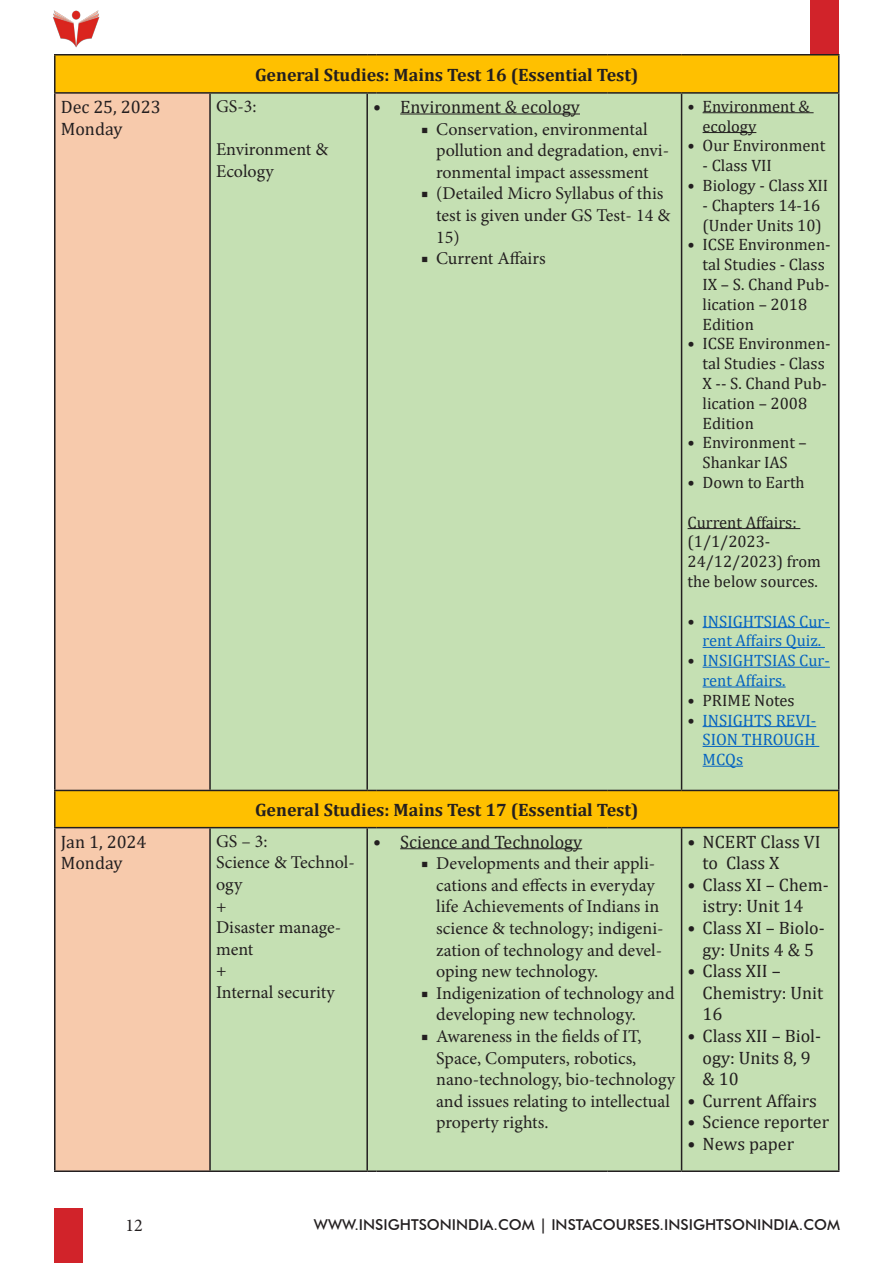
<style>
.page{position:relative;width:893px;height:1263px;background:#fff}
.page>*{position:absolute;margin:0;border:0;box-sizing:border-box;transform-origin:0 0}
.t1{font:18px/21.6px "Minion Pro";color:#231f20}
.Paragraph_cambaria{font:18px/21.6px "Cambria";color:#231f20}
.Paragraph_cambaria-2{font:700 18px "Cambria";color:#231f20}
.Paragraph_cambaria-3{font:16.5px/19.8px "Cambria";color:#231f20}
.t2{font:16.5px/19.8px "Cambria";color:#0563c1;text-align:center}
.t3{font:500 15px "Futura BT";color:#231f20}
.s1{color:#231f20}
</style>
<div class="page">
<div style="left:54px;top:1209px;width:28px;height:54px;background:#d1232a"></div>
<div style="left:810px;top:0;width:29px;height:54px;background:#d1232a"></div>
<img style="left:53px;top:10px;width:47px;height:38px">
<div style="left:55px;top:55px;width:784px;height:38px;background:#ffc000"></div>
<div style="left:56px;top:94px;width:153px;height:1076px;background:#f7caac"></div>
<div style="left:211px;top:94px;width:627px;height:1076px;background:#c5e0b3"></div>
<div style="left:55px;top:790px;width:784px;height:38px;background:#ffc000"></div>
<hr style="left:54px;top:54px;width:156px;height:2px;background:#231f20">
<hr style="left:54px;top:56px;width:2px;height:36px;background:#231f20">
<hr style="left:210px;top:54px;width:157px;height:2px;background:#231f20">
<svg style="left:367px;top:54px;width:9px;height:2px"></svg>
<hr style="left:376px;top:54px;width:232px;height:2px;background:#231f20">
<hr style="left:608px;top:54px;width:74px;height:2px;background:#231f20">
<hr style="left:682px;top:54px;width:157px;height:2px;background:#231f20">
<hr style="left:838px;top:56px;width:1px;height:36px;background:#231f20">
<hr style="left:54px;top:92px;width:156px;height:2px;background:#231f20">
<hr style="left:54px;top:94px;width:2px;height:696px;background:#231f20">
<hr style="left:210px;top:92px;width:157px;height:2px;background:#231f20">
<hr style="left:209px;top:94px;width:2px;height:696px;background:#231f20">
<svg style="left:367px;top:92px;width:9px;height:2px"></svg>
<hr style="left:366px;top:94px;width:2px;height:696px;background:#231f20">
<hr style="left:376px;top:92px;width:232px;height:2px;background:#231f20">
<hr style="left:608px;top:92px;width:74px;height:2px;background:#231f20">
<hr style="left:682px;top:92px;width:157px;height:2px;background:#231f20">
<hr style="left:681px;top:94px;width:1px;height:696px;background:#231f20">
<hr style="left:838px;top:94px;width:1px;height:696px;background:#231f20">
<hr style="left:54px;top:790px;width:156px;height:1px;background:#231f20">
<hr style="left:54px;top:791px;width:2px;height:36px;background:#231f20">
<hr style="left:210px;top:790px;width:157px;height:1px;background:#231f20">
<hr style="left:376px;top:790px;width:232px;height:1px;background:#231f20">
<hr style="left:608px;top:790px;width:74px;height:1px;background:#231f20">
<hr style="left:682px;top:790px;width:157px;height:1px;background:#231f20">
<hr style="left:838px;top:791px;width:1px;height:36px;background:#231f20">
<hr style="left:54px;top:827px;width:156px;height:1px;background:#231f20">
<hr style="left:54px;top:828px;width:2px;height:342px;background:#231f20">
<hr style="left:210px;top:827px;width:157px;height:1px;background:#231f20">
<hr style="left:209px;top:828px;width:2px;height:342px;background:#231f20">
<hr style="left:366px;top:828px;width:2px;height:342px;background:#231f20">
<hr style="left:376px;top:827px;width:232px;height:1px;background:#231f20">
<hr style="left:608px;top:827px;width:74px;height:1px;background:#231f20">
<hr style="left:682px;top:827px;width:157px;height:1px;background:#231f20">
<hr style="left:681px;top:828px;width:1px;height:342px;background:#231f20">
<hr style="left:838px;top:828px;width:1px;height:342px;background:#231f20">
<hr style="left:54px;top:1170px;width:156px;height:2px;background:#231f20">
<hr style="left:210px;top:1170px;width:157px;height:2px;background:#231f20">
<svg style="left:367px;top:1170px;width:9px;height:2px"></svg>
<hr style="left:376px;top:1170px;width:232px;height:2px;background:#231f20">
<hr style="left:608px;top:1170px;width:74px;height:2px;background:#231f20">
<hr style="left:682px;top:1170px;width:157px;height:2px;background:#231f20">
<hr style="left:400px;top:113px;width:180px;height:2px;background:#231f20">
<hr style="left:703px;top:112px;width:111px;height:1px;background:#231f20">
<hr style="left:703px;top:132px;width:53px;height:1px;background:#231f20">
<hr style="left:688px;top:528px;width:112px;height:1px;background:#231f20">
<hr style="left:703px;top:627px;width:127px;height:1px;background:#0563c1">
<hr style="left:703px;top:647px;width:122px;height:1px;background:#0563c1">
<hr style="left:703px;top:667px;width:127px;height:1px;background:#0563c1">
<hr style="left:703px;top:686px;width:83px;height:1px;background:#0563c1">
<hr style="left:703px;top:726px;width:113px;height:1px;background:#0563c1">
<hr style="left:703px;top:746px;width:116px;height:1px;background:#0563c1">
<hr style="left:703px;top:766px;width:40px;height:1px;background:#0563c1">
<hr style="left:400px;top:848px;width:182px;height:1px;background:#231f20">
<p class="Paragraph_cambaria" style="left:61px;top:96px;width:102px">Dec 25, 2023</p>
<p class="Paragraph_cambaria" style="left:61px;top:117px;width:63px">Monday</p>
<p class="Paragraph_cambaria" style="left:61px;top:831px;width:87px">Jan 1, 2024</p>
<p class="Paragraph_cambaria" style="left:61px;top:852px;width:63px">Monday</p>
<p class="Paragraph_cambaria-2" style="left:255px;top:62px;width:385px">General Studies: Mains Test 16 (Essential Test)</p>
<p class="t1" style="left:216px;top:96px;width:42px">GS-3:</p>
<p class="t1" style="left:216px;top:139px;width:114px">Environment &amp;</p>
<p class="t1" style="left:216px;top:160px;width:59px">Ecology</p>
<p class="Paragraph_cambaria" style="left:373px;top:96px;width:208px">• Environment &amp; ecology</p>
<p class="t1" style="left:436px;top:118px;width:234px;text-indent:-15px">■ Conservation, environmental pollution and degradation, envi&shy;ronmental impact assessment</p>
<p class="t1" style="left:436px;top:183px;width:235px;text-indent:-15px">■ (Detailed Micro Syllabus of this test is given under GS Test- 14 &amp;<br>15)</p>
<p class="t1" style="left:421px;top:248px;width:126px">■ Current Affairs</p>
<p class="Paragraph_cambaria-3" style="left:703px;top:96px;width:109px;text-indent:-15px">• Environment &amp; ecology</p>
<p class="Paragraph_cambaria-3" style="left:688px;top:136px;width:139px">• Our Environment</p>
<p class="Paragraph_cambaria-3" style="left:703px;top:156px;width:71px">- Class VII</p>
<p class="Paragraph_cambaria-3" style="left:688px;top:175px;width:142px">• Biology - Class XII</p>
<p class="Paragraph_cambaria-3" style="left:703px;top:195px;width:121px">- Chapters 14-16 (Under Units 10)</p>
<p class="Paragraph_cambaria-3" style="left:703px;top:235px;width:130px;text-indent:-15px">• ICSE Environmen&shy;tal Studies - Class<br>IX – S. Chand Pub&shy;lication – 2018<br>Edition</p>
<p class="Paragraph_cambaria-3" style="left:703px;top:334px;width:130px;text-indent:-15px">• ICSE Environmen&shy;tal Studies - Class<br>X -- S. Chand Pub&shy;lication – 2008<br>Edition</p>
<p class="Paragraph_cambaria-3" style="left:688px;top:433px;width:121px;text-align:center">• Environment –<br>Shankar IAS</p>
<p class="Paragraph_cambaria-3" style="left:688px;top:472px;width:119px">• Down to Earth</p>
<p class="Paragraph_cambaria-3" style="left:688px;top:512px;width:111px">Current Affairs:</p>
<p class="Paragraph_cambaria-3" style="left:688px;top:532px;width:135px">(1/1/2023-<br>24/12/2023) from the below sources.</p>
<p class="t2" style="left:688px;top:611px;width:144px"><span class="s1">•</span> INSIGHTSIAS Cur&shy;rent Affairs Quiz.</p>
<p class="t2" style="left:703px;top:651px;width:129px;text-align:left;text-indent:-15px"><span class="s1">•</span> INSIGHTSIAS Cur&shy;rent Affairs.</p>
<p class="Paragraph_cambaria-3" style="left:688px;top:690px;width:109px">• PRIME Notes</p>
<p class="t2" style="left:703px;top:710px;width:115px;text-align:justify;text-indent:-15px"><span class="s1">•</span> INSIGHTS REVI-SION THROUGH MCQs</p>
<p class="Paragraph_cambaria-2" style="left:255px;top:797px;width:385px">General Studies: Mains Test 17 (Essential Test)</p>
<p class="t1" style="left:216px;top:830px;width:53px">GS – 3:</p>
<p class="t1" style="left:216px;top:852px;width:140px">Science &amp; Technol&shy;ogy</p>
<p class="t1" style="left:216px;top:895px;width:12px">+</p>
<p class="t1" style="left:216px;top:917px;width:127px">Disaster manage&shy;ment</p>
<p class="t1" style="left:216px;top:960px;width:12px">+</p>
<p class="t1" style="left:216px;top:981px;width:120px">Internal security</p>
<p class="Paragraph_cambaria" style="left:373px;top:831px;width:211px">• Science and Technology</p>
<p class="t1" style="left:436px;top:853px;width:229px;text-indent:-15px">■ Developments and their appli&shy;cations and effects in everyday life Achievements of Indians in science &amp; technology; indigeni&shy;zation of technology and devel&shy;oping new technology.</p>
<p class="t1" style="left:436px;top:982px;width:240px;text-indent:-15px">■ Indigenization of technology and developing new technology.</p>
<p class="t1" style="left:436px;top:1025px;width:240px;text-indent:-15px">■ Awareness in the fields of IT,<br>Space, Computers, robotics, nano-technology, bio-technology and issues relating to intellectual property rights.</p>
<p class="Paragraph_cambaria" style="left:703px;top:831px;width:119px;text-indent:-15px">• NCERT Class VI to Class X</p>
<p class="Paragraph_cambaria" style="left:688px;top:874px;width:143px;text-align:center">• Class XI – Chem&shy;istry: Unit 14</p>
<p class="Paragraph_cambaria" style="left:688px;top:917px;width:139px;text-align:center">• Class XI – Biolo&shy;gy: Units 4 &amp; 5</p>
<p class="Paragraph_cambaria" style="left:703px;top:960px;width:122px;text-indent:-15px">• Class XII –<br>Chemistry: Unit<br>16</p>
<p class="Paragraph_cambaria" style="left:703px;top:1025px;width:120px;text-indent:-15px">• Class XII – Biol&shy;ogy: Units 8, 9 &amp; 10</p>
<p class="Paragraph_cambaria" style="left:688px;top:1090px;width:131px">• Current Affairs</p>
<p class="Paragraph_cambaria" style="left:688px;top:1111px;width:143px">• Science reporter</p>
<p class="Paragraph_cambaria" style="left:688px;top:1133px;width:108px">• News paper</p>
<p class="t1" style="left:125px;top:1215px;width:19px">12</p>
<p class="t3" style="left:314px;top:1215px;width:528px">WWW.INSIGHTSONINDIA.COM | INSTACOURSES.INSIGHTSONINDIA.COM</p>
</div>
